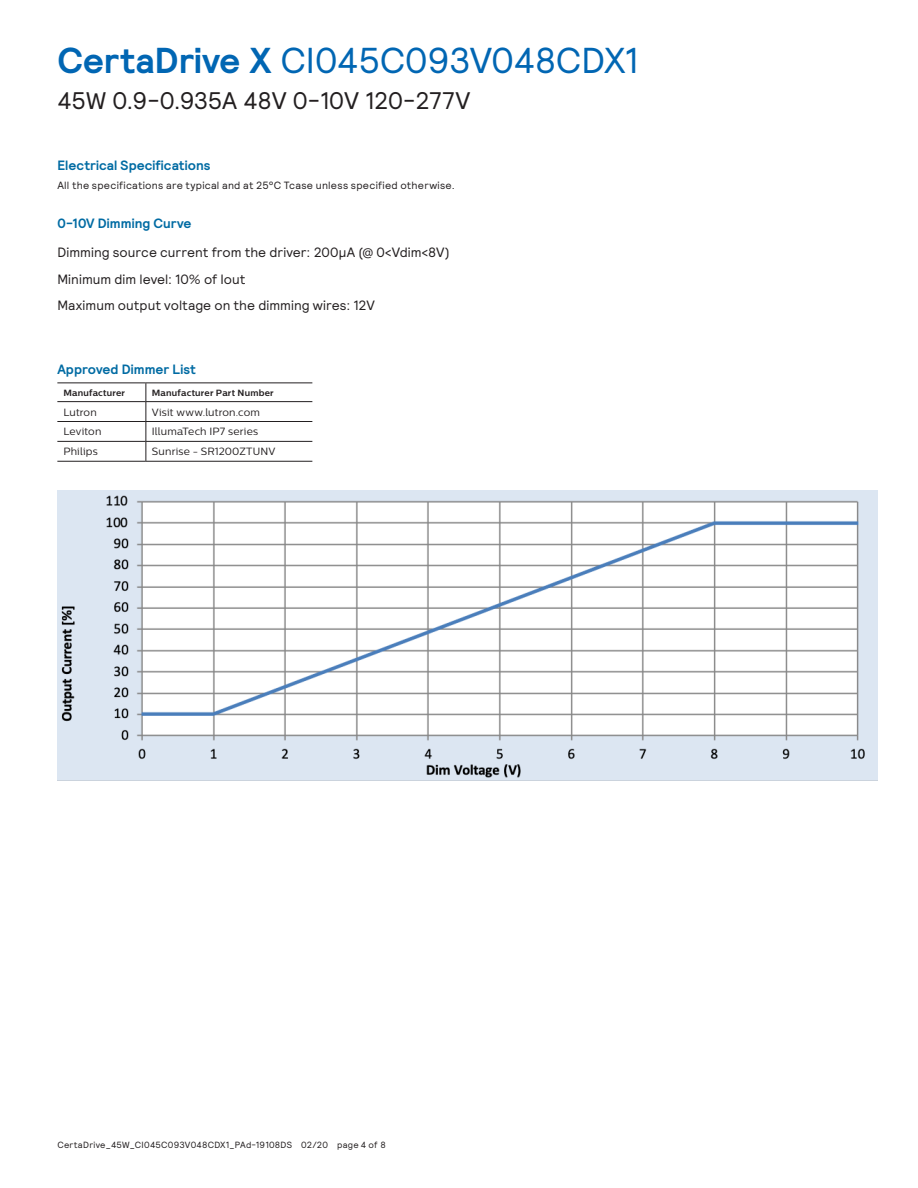
<style>
.page{position:relative;width:918px;height:1188px;background:#fff}
.page>*{position:absolute;margin:0;border:0;box-sizing:border-box;transform-origin:0 0}
.t1{font:36px "Relative";letter-spacing:-.01em;color:#0166b3}
.t2{font:24px "Relative";letter-spacing:-.01em;color:#231f20}
.Body_09{font:13.5px "Relative";letter-spacing:.005em;color:#231f20}
.Body_09-2{font:700 13.5px "Relative";letter-spacing:.005em;color:#006ba3}
.t3{font:10.5px "Centrale Sans";letter-spacing:.015em;color:#231f20}
.Body_09-3{font:10.5px "Relative";letter-spacing:.025em;color:#231f20}
.t4{font:9px "Relative";letter-spacing:.025em;color:#231f20}
.t5{font:700 9px "Centrale Sans";letter-spacing:.02em;color:#231f20}
.s1{font-weight:700}
</style>
<div class="page">
<hr style="left:57px;top:401px;width:89px;height:1px;background:#231f20">
<hr style="left:57px;top:421px;width:89px;height:1px;background:#231f20">
<hr style="left:57px;top:441px;width:89px;height:1px;background:#231f20">
<hr style="left:57px;top:461px;width:89px;height:1px;background:#231f20">
<hr style="left:57px;top:382px;width:89px;height:1px;background:#231f20">
<hr style="left:146px;top:382px;width:166px;height:1px;background:#231f20">
<hr style="left:146px;top:401px;width:166px;height:1px;background:#231f20">
<hr style="left:146px;top:421px;width:166px;height:1px;background:#231f20">
<hr style="left:146px;top:441px;width:166px;height:1px;background:#231f20">
<svg style="left:146px;top:383px;width:1px;height:78px"></svg>
<hr style="left:146px;top:461px;width:166px;height:1px;background:#231f20">
<img style="left:57px;top:490px;width:821px;height:290px">
<h1 class="t1" style="left:57px;top:37px;width:583px"><span class="s1">CertaDrive X</span> CI045C093V048CDX1</h1>
<h2 class="t2" style="left:57px;top:85px;width:415px">45W 0.9-0.935A 48V 0-10V 120-277V</h2>
<p class="Body_09-2" style="left:57px;top:156px;width:155px">Electrical Specifications</p>
<p class="Body_09-3" style="left:57px;top:179px;width:399px">All the specifications are typical and at 25°C Tcase unless specified otherwise.</p>
<p class="Body_09-2" style="left:57px;top:215px;width:136px">0-10V Dimming Curve</p>
<p class="Body_09" style="left:57px;top:244px;width:394px">Dimming source current from the driver: 200µA (@ 0&lt;Vdim&lt;8V)</p>
<p class="Body_09" style="left:57px;top:270px;width:190px">Minimum dim level: 10% of Iout</p>
<p class="Body_09" style="left:57px;top:296px;width:319px">Maximum output voltage on the dimming wires: 12V</p>
<p class="Body_09-2" style="left:57px;top:360px;width:140px">Approved Dimmer List</p>
<p class="t5" style="left:63px;top:387px;width:63px">Manufacturer</p>
<p class="t5" style="left:152px;top:387px;width:123px">Manufacturer Part Number</p>
<p class="t3" style="left:63px;top:406px;width:35px">Lutron</p>
<p class="t3" style="left:152px;top:406px;width:110px">Visit www.lutron.com</p>
<p class="t3" style="left:63px;top:426px;width:40px">Leviton</p>
<p class="t3" style="left:152px;top:426px;width:108px">IllumaTech IP7 series</p>
<p class="t3" style="left:63px;top:445px;width:36px">Philips</p>
<p class="t3" style="left:152px;top:445px;width:125px">Sunrise - SR1200ZTUNV</p>
<p class="t4" style="left:57px;top:1139px;width:330px">CertaDrive_45W_CI045C093V048CDX1_PAd-19108DS 02/20 page 4 of 8</p>
</div>
